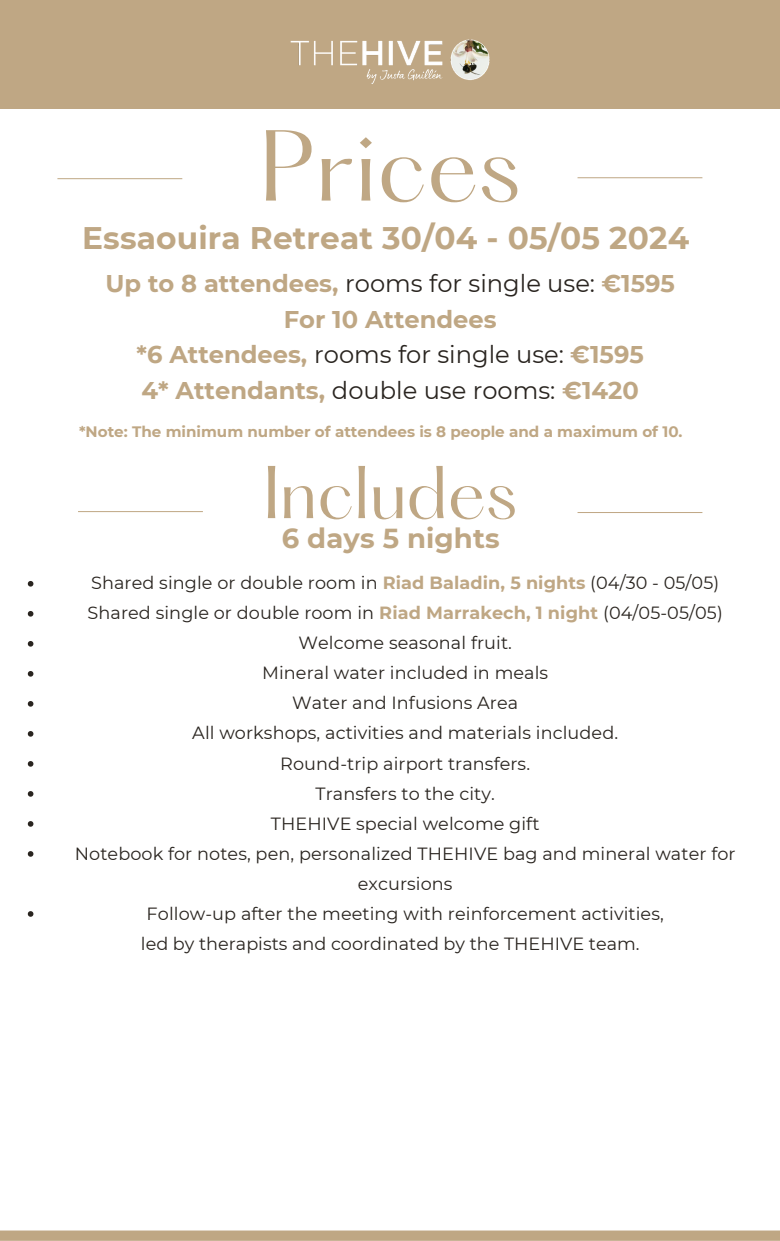
<style>
.page{position:relative;width:780px;height:1241px;background:#fff}
.page>*{position:absolute;margin:0;border:0;box-sizing:border-box;transform-origin:0 0}
.t1{font:87.88px "Hatton";color:#bfa784}
.t2{font:65.25px "Hatton";color:#bfa784}
.t3{font:700 31.12px "Montserrat";letter-spacing:.005em;color:#bfa784}
.t4{font:700 27.5px "Montserrat";letter-spacing:.005em;color:#bfa784}
.t5{font:700 24.12px "Montserrat";color:#bfa784}
.t6{font:24.12px "Montserrat";color:#29241f}
.t7{font:17.62px/30px "Montserrat";letter-spacing:.005em;color:#29241f;text-align:center}
.t8{font:700 15.12px "Montserrat";color:#bfa784}
.s1{font-weight:400;color:#29241f}
.s2{font-weight:700;color:#bfa784}
</style>
<div class="page">
<div style="left:0;top:0;width:779px;height:109px;background:#bfa784"></div>
<img style="left:290px;top:39px;width:200px;height:45px">
<hr style="left:57px;top:178px;width:125px;height:1px;background:#bfa784">
<hr style="left:577px;top:177px;width:125px;height:1px;background:#bfa784">
<hr style="left:78px;top:511px;width:125px;height:1px;background:#bfa784">
<hr style="left:577px;top:512px;width:125px;height:1px;background:#bfa784">
<svg style="left:28px;top:581px;width:5px;height:5px"></svg>
<svg style="left:28px;top:611px;width:5px;height:5px"></svg>
<svg style="left:28px;top:641px;width:5px;height:5px"></svg>
<svg style="left:28px;top:671px;width:5px;height:5px"></svg>
<svg style="left:28px;top:701px;width:5px;height:5px"></svg>
<svg style="left:28px;top:731px;width:5px;height:5px"></svg>
<svg style="left:28px;top:761px;width:5px;height:5px"></svg>
<svg style="left:28px;top:791px;width:5px;height:5px"></svg>
<svg style="left:28px;top:821px;width:5px;height:5px"></svg>
<svg style="left:28px;top:851px;width:5px;height:5px"></svg>
<svg style="left:28px;top:911px;width:5px;height:5px"></svg>
<div style="left:0;top:1230px;width:779px;height:10px;background:#bfa784"></div>
<p class="t1" style="left:259px;top:125px;width:262px">Prices</p>
<p class="t3" style="left:82px;top:219px;width:608px">Essaouira Retreat 30/04 - 05/05 2024</p>
<p class="t5" style="left:105px;top:268px;width:570px">Up to 8 attendees, <span class="s1">rooms for single use:</span> €1595</p>
<p class="t5" style="left:283px;top:304px;width:214px">For 10 Attendees</p>
<p class="t6" style="left:136px;top:340px;width:508px"><span class="s2">*6 Attendees,</span> rooms for single use: <span class="s2">€1595</span></p>
<p class="t5" style="left:141px;top:375px;width:498px">4* Attendants, <span class="s1">double use rooms:</span> €1420</p>
<p class="t8" style="left:79px;top:422px;width:604px">*Note: The minimum number of attendees is 8 people and a maximum of 10.</p>
<p class="t2" style="left:263px;top:462px;width:255px">Includes</p>
<p class="t4" style="left:281px;top:521px;width:219px">6 days 5 nights</p>
<p class="t7" style="left:91px;top:568px;width:629px">Shared single or double room in <span class="s2">Riad Baladin, 5 nights</span> (04/30 - 05/05)</p>
<p class="t7" style="left:88px;top:598px;width:636px">Shared single or double room in <span class="s2">Riad Marrakech, 1 night</span> (04/05-05/05)</p>
<p class="t7" style="left:298px;top:628px;width:215px">Welcome seasonal fruit.</p>
<p class="t7" style="left:262px;top:658px;width:287px">Mineral water included in meals</p>
<p class="t7" style="left:292px;top:688px;width:227px">Water and Infusions Area</p>
<p class="t7" style="left:192px;top:718px;width:427px">All workshops, activities and materials included.</p>
<p class="t7" style="left:280px;top:748px;width:251px">Round-trip airport transfers.</p>
<p class="t7" style="left:315px;top:778px;width:181px">Transfers to the city.</p>
<p class="t7" style="left:271px;top:808px;width:270px">THEHIVE special welcome gift</p>
<p class="t7" style="left:75px;top:838px;width:662px">Notebook for notes, pen, personalized THEHIVE bag and mineral water for excursions</p>
<p class="t7" style="left:146px;top:898px;width:518px">Follow-up after the meeting with reinforcement activities,</p>
<p class="t7" style="left:141px;top:928px;width:499px">led by therapists and coordinated by the THEHIVE team.</p>
</div>
